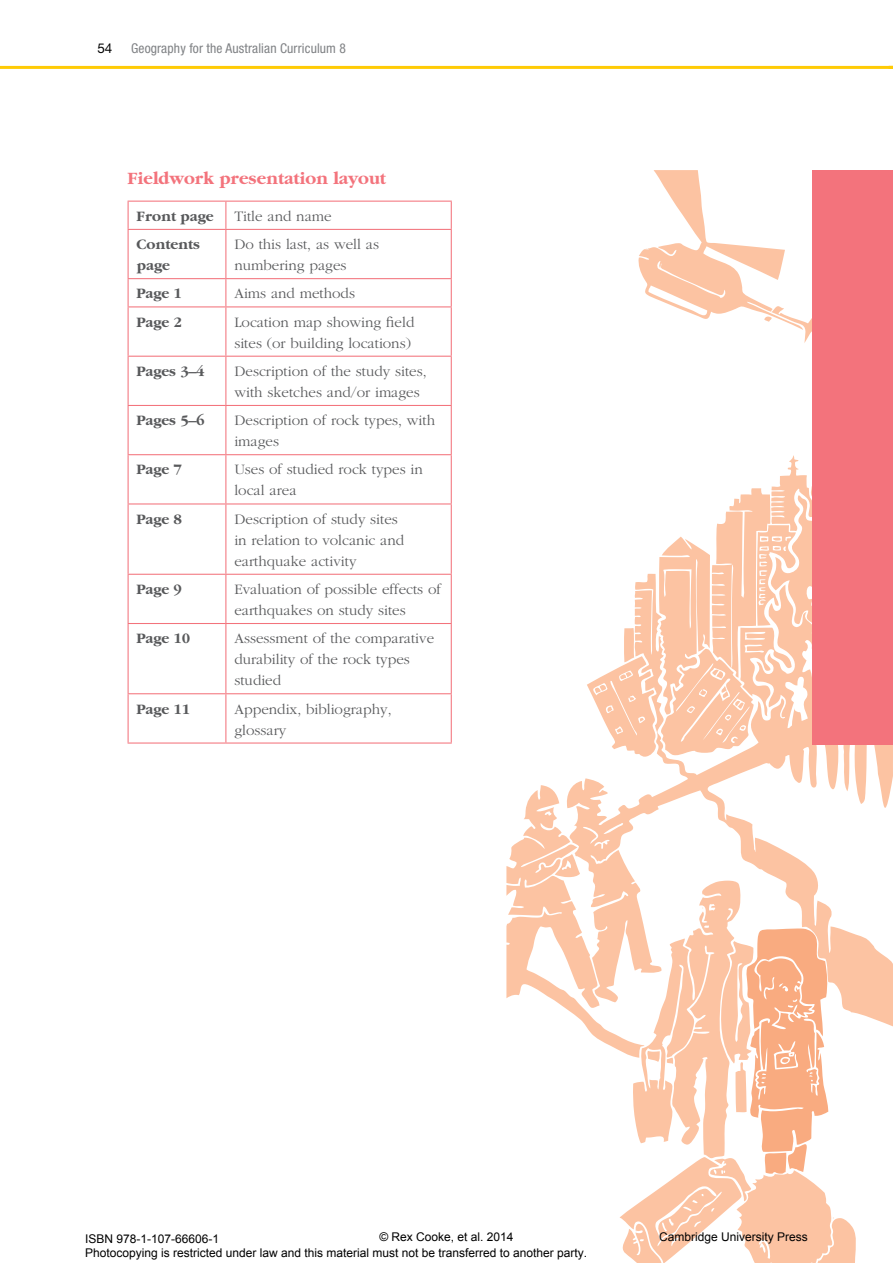
<style>
.page{position:relative;width:893px;height:1263px;background:#fff}
.page>*{position:absolute;margin:0;border:0;box-sizing:border-box;transform-origin:0 0}
.t1{font:700 18px "Garamond";color:#f3737c}
.t2{font:300 15px/21px "Garamond";color:#58595b}
.t3{font:700 15px/21px "Garamond";color:#58595b}
.t4{font:condensed 13.5px "Helvetica Neue";letter-spacing:.01em;color:#808285}
.t5{font:13.5px "Helvetica Neue";color:#000}
.t6{font:12px/14.4px "Arial";color:#000}
</style>
<div class="page">
<hr style="left:0;top:66px;width:893px;height:3px;background:#ffcb05">
<svg style="left:638px;top:170px;width:175px;height:173px"></svg>
<svg style="left:574px;top:426px;width:319px;height:600px"></svg>
<svg style="left:587px;top:455px;width:228px;height:302px"></svg>
<svg style="left:506px;top:785px;width:351px;height:478px"></svg>
<hr style="left:128px;top:201px;width:98px;height:1px;background:#f3737c">
<svg style="left:128px;top:202px;width:1px;height:27px"></svg>
<hr style="left:226px;top:201px;width:226px;height:1px;background:#f3737c">
<svg style="left:225px;top:202px;width:1px;height:27px"></svg>
<svg style="left:451px;top:202px;width:1px;height:27px"></svg>
<hr style="left:128px;top:229px;width:98px;height:1px;background:#f3737c">
<hr style="left:128px;top:230px;width:1px;height:48px;background:#f3737c">
<hr style="left:226px;top:229px;width:226px;height:1px;background:#f3737c">
<hr style="left:225px;top:230px;width:1px;height:48px;background:#f3737c">
<hr style="left:451px;top:230px;width:1px;height:48px;background:#f3737c">
<hr style="left:128px;top:278px;width:98px;height:1px;background:#f3737c">
<svg style="left:128px;top:279px;width:1px;height:27px"></svg>
<hr style="left:226px;top:278px;width:226px;height:1px;background:#f3737c">
<svg style="left:225px;top:279px;width:1px;height:27px"></svg>
<svg style="left:451px;top:279px;width:1px;height:27px"></svg>
<hr style="left:128px;top:306px;width:98px;height:1px;background:#f3737c">
<hr style="left:128px;top:307px;width:1px;height:49px;background:#f3737c">
<hr style="left:226px;top:306px;width:226px;height:1px;background:#f3737c">
<hr style="left:225px;top:307px;width:1px;height:49px;background:#f3737c">
<hr style="left:451px;top:307px;width:1px;height:49px;background:#f3737c">
<hr style="left:128px;top:356px;width:98px;height:1px;background:#f3737c">
<hr style="left:128px;top:357px;width:1px;height:48px;background:#f3737c">
<hr style="left:226px;top:356px;width:226px;height:1px;background:#f3737c">
<hr style="left:225px;top:357px;width:1px;height:48px;background:#f3737c">
<hr style="left:451px;top:357px;width:1px;height:48px;background:#f3737c">
<hr style="left:128px;top:405px;width:98px;height:1px;background:#f3737c">
<hr style="left:128px;top:406px;width:1px;height:48px;background:#f3737c">
<hr style="left:226px;top:405px;width:226px;height:1px;background:#f3737c">
<hr style="left:225px;top:406px;width:1px;height:48px;background:#f3737c">
<hr style="left:451px;top:406px;width:1px;height:48px;background:#f3737c">
<hr style="left:128px;top:454px;width:98px;height:1px;background:#f3737c">
<hr style="left:128px;top:455px;width:1px;height:48px;background:#f3737c">
<hr style="left:226px;top:454px;width:226px;height:1px;background:#f3737c">
<hr style="left:225px;top:455px;width:1px;height:48px;background:#f3737c">
<hr style="left:451px;top:455px;width:1px;height:48px;background:#f3737c">
<hr style="left:128px;top:503px;width:98px;height:1px;background:#f3737c">
<hr style="left:128px;top:504px;width:1px;height:70px;background:#f3737c">
<hr style="left:226px;top:503px;width:226px;height:1px;background:#f3737c">
<hr style="left:225px;top:504px;width:1px;height:70px;background:#f3737c">
<hr style="left:451px;top:504px;width:1px;height:70px;background:#f3737c">
<hr style="left:128px;top:574px;width:98px;height:1px;background:#f3737c">
<hr style="left:128px;top:575px;width:1px;height:48px;background:#f3737c">
<hr style="left:226px;top:574px;width:226px;height:1px;background:#f3737c">
<hr style="left:225px;top:575px;width:1px;height:48px;background:#f3737c">
<hr style="left:451px;top:575px;width:1px;height:48px;background:#f3737c">
<hr style="left:128px;top:623px;width:98px;height:1px;background:#f3737c">
<hr style="left:128px;top:624px;width:1px;height:69px;background:#f3737c">
<hr style="left:226px;top:623px;width:226px;height:1px;background:#f3737c">
<hr style="left:225px;top:624px;width:1px;height:69px;background:#f3737c">
<hr style="left:451px;top:624px;width:1px;height:69px;background:#f3737c">
<hr style="left:128px;top:693px;width:98px;height:1px;background:#f3737c">
<hr style="left:128px;top:694px;width:1px;height:48px;background:#f3737c">
<hr style="left:226px;top:693px;width:226px;height:1px;background:#f3737c">
<hr style="left:225px;top:694px;width:1px;height:48px;background:#f3737c">
<hr style="left:451px;top:694px;width:1px;height:48px;background:#f3737c">
<hr style="left:128px;top:742px;width:98px;height:1px;background:#f3737c">
<hr style="left:226px;top:742px;width:226px;height:1px;background:#f3737c">
<div style="left:813px;top:170px;width:80px;height:574px;background:#f3737c"></div>
<p class="t5" style="left:97px;top:40px;width:17px">54</p>
<p class="t4" style="left:131px;top:41px;width:216px">Geography for the Australian Curriculum 8</p>
<p class="t1" style="left:128px;top:168px;width:260px">Fieldwork presentation layout</p>
<p class="t3" style="left:137px;top:206px;width:79px">Front page</p>
<p class="t2" style="left:234px;top:206px;width:99px">Title and name</p>
<p class="t3" style="left:137px;top:234px;width:65px">Contents page</p>
<p class="t2" style="left:234px;top:234px;width:146px">Do this last, as well as numbering pages</p>
<p class="t3" style="left:137px;top:283px;width:47px">Page 1</p>
<p class="t2" style="left:234px;top:283px;width:122px">Aims and methods</p>
<p class="t3" style="left:137px;top:312px;width:47px">Page 2</p>
<p class="t2" style="left:234px;top:312px;width:181px">Location map showing field sites (or building locations)</p>
<p class="t3" style="left:137px;top:361px;width:70px">Pages 3–4</p>
<p class="t2" style="left:234px;top:361px;width:194px">Description of the study sites, with sketches and/or images</p>
<p class="t3" style="left:137px;top:410px;width:70px">Pages 5–6</p>
<p class="t2" style="left:234px;top:410px;width:202px">Description of rock types, with images</p>
<p class="t3" style="left:137px;top:459px;width:47px">Page 7</p>
<p class="t2" style="left:234px;top:459px;width:190px">Uses of studied rock types in local area</p>
<p class="t3" style="left:137px;top:509px;width:47px">Page 8</p>
<p class="t2" style="left:234px;top:509px;width:171px">Description of study sites in relation to volcanic and earthquake activity</p>
<p class="t3" style="left:137px;top:579px;width:47px">Page 9</p>
<p class="t2" style="left:234px;top:579px;width:208px">Evaluation of possible effects of earthquakes on study sites</p>
<p class="t3" style="left:137px;top:628px;width:55px">Page 10</p>
<p class="t2" style="left:234px;top:628px;width:201px">Assessment of the comparative durability of the rock types studied</p>
<p class="t3" style="left:137px;top:699px;width:55px">Page 11</p>
<p class="t2" style="left:234px;top:699px;width:159px">Appendix, bibliography, glossary</p>
<p class="t6" style="left:379px;top:1230px;width:136px">© Rex Cooke, et al. 2014</p>
<p class="t6" style="left:659px;top:1230px;width:150px">Cambridge University Press</p>
<p class="t6" style="left:85px;top:1231px;width:504px">ISBN 978-1-107-66606-1<br>Photocopying is restricted under law and this material must not be transferred to another party.</p>
</div>
